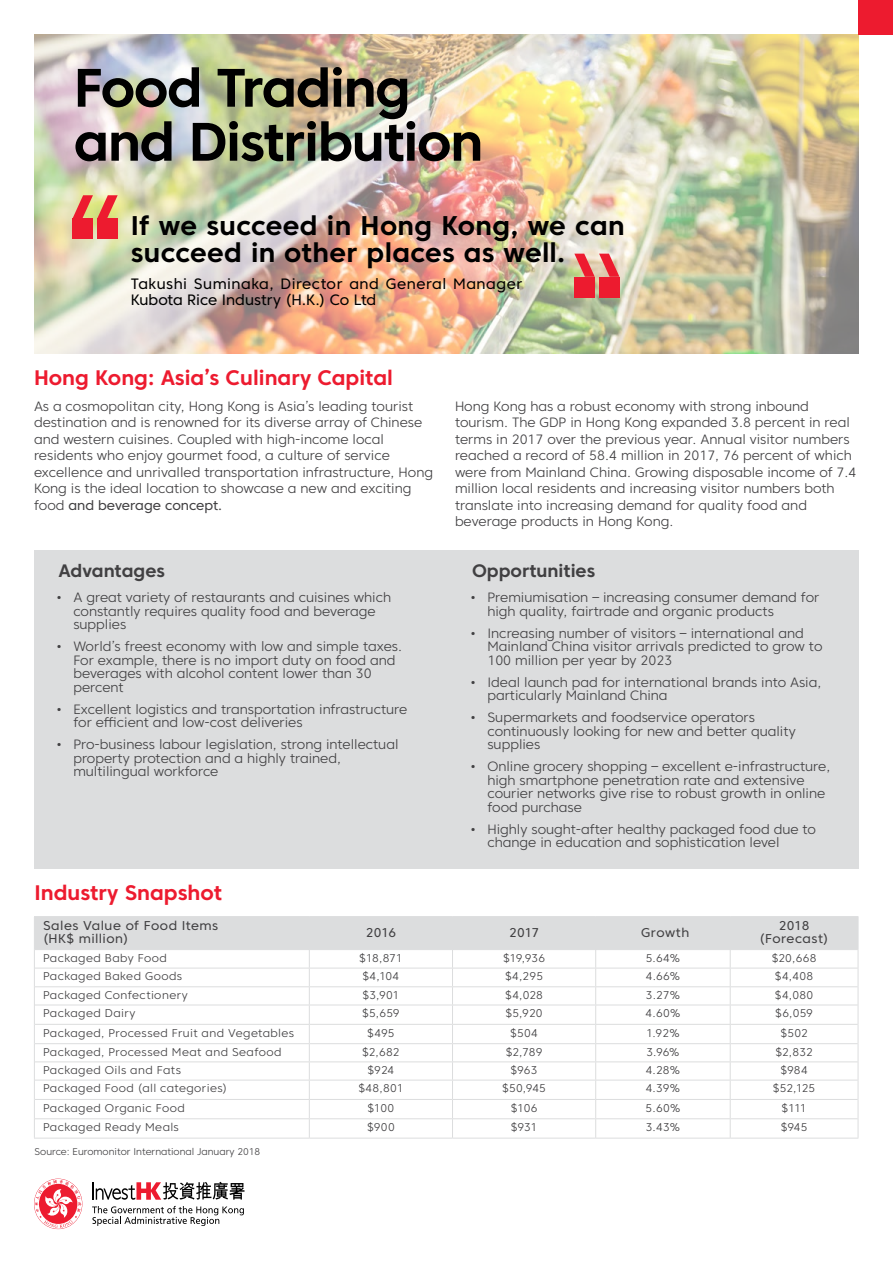
<style>
.page{position:relative;width:893px;height:1263px;background:#fff}
.page>*{position:absolute;margin:0;border:0;box-sizing:border-box;transform-origin:0 0}
.t1{font:700 54px/54px "Core Sans C 65";letter-spacing:-.025em;color:#000}
.t2{font:700 27px/27px "Core Sans C 65";letter-spacing:.01em;color:#000}
.t3{font:700 21px "Core Sans C 65";color:#ed1b2f}
.t4{font:700 18px "Core Sans C 65";color:#414042}
.t5{font:15px/16.5px "Core Sans C 45";letter-spacing:.025em;color:#000}
.t6{font:300 13.5px/13.5px "Core Sans C 35";color:#414042}
.t7{font:13.5px "Core Sans C 45";color:#414042}
.t8{font:12.75px/13.5px "Core Sans C 45";letter-spacing:.03em;color:#414042}
.t9{font:300 11.25px "Core Sans C 35";letter-spacing:.03em;color:#414042}
.t10{font:300 9.75px "Core Sans C 35";color:#414042}
.s1{font-family:"Core Sans C 35";font-weight:300}
</style>
<div class="page">
<img style="left:34px;top:34px;width:825px;height:319px">
<div style="left:34px;top:550px;width:825px;height:318px;background:#dcddde"></div>
<div style="left:73px;top:218px;width:20px;height:21px;background:#ed1b2f"></div>
<div style="left:97px;top:218px;width:21px;height:21px;background:#ed1b2f"></div>
<svg style="left:73px;top:195px;width:45px;height:23px"></svg>
<div style="left:599px;top:277px;width:20px;height:20px;background:#ed1b2f"></div>
<div style="left:574px;top:277px;width:21px;height:20px;background:#ed1b2f"></div>
<svg style="left:574px;top:254px;width:45px;height:23px"></svg>
<div style="left:859px;top:0;width:34px;height:34px;background:#ed1b2f"></div>
<svg style="left:35px;top:1180px;width:46px;height:48px"></svg>
<svg style="left:92px;top:1206px;width:152px;height:20px"></svg>
<svg style="left:93px;top:1182px;width:151px;height:18px"></svg>
<hr style="left:34px;top:1138px;width:275px;height:1px;background:#dcddde">
<hr style="left:309px;top:1138px;width:143px;height:1px;background:#dcddde">
<hr style="left:452px;top:1138px;width:144px;height:1px;background:#dcddde">
<hr style="left:596px;top:1138px;width:134px;height:1px;background:#dcddde">
<hr style="left:730px;top:1138px;width:128px;height:1px;background:#dcddde">
<svg style="left:34px;top:916px;width:825px;height:222px"></svg>
<h1 class="t1" style="left:74px;top:60px;width:411px">Food Trading and Distribution</h1>
<h2 class="t2" style="left:131px;top:212px;width:495px">If we succeed in Hong Kong, we can succeed in other places as well.</h2>
<p class="t5" style="left:131px;top:275px;width:393px">Takushi Suminaka, Director and General Manager<br>Kubota Rice Industry (H.K.) Co Ltd</p>
<h3 class="t3" style="left:34px;top:365px;width:361px">Hong Kong: Asia’s Culinary Capital</h3>
<p class="t6" style="left:34px;top:398px;width:401px;line-height:16.5px">As a cosmopolitan city, Hong Kong is Asia’s leading tourist destination and is renowned for its diverse array of Chinese and western cuisines. Coupled with high-income local residents who enjoy gourmet food, a culture of service excellence and unrivalled transportation infrastructure, Hong Kong is the ideal location to showcase a new and exciting</p>
<p class="t7" style="left:34px;top:497px;width:190px"><span class="s1">food</span> and beverage concept.</p>
<p class="t6" style="left:455px;top:398px;width:403px;line-height:16.5px">Hong Kong has a robust economy with strong inbound tourism. The GDP in Hong Kong expanded 3.8 percent in real terms in 2017 over the previous year. Annual visitor numbers reached a record of 58.4 million in 2017, 76 percent of which were from Mainland China. Growing disposable income of 7.4 million local residents and increasing visitor numbers both translate into increasing demand for quality food and beverage products in Hong Kong.</p>
<h3 class="t4" style="left:58px;top:560px;width:108px">Advantages</h3>
<h3 class="t4" style="left:472px;top:560px;width:125px">Opportunities</h3>
<p class="t6" style="left:73px;top:591px;width:319px;text-indent:-17px">• A great variety of restaurants and cuisines which constantly requires quality food and beverage supplies</p>
<p class="t6" style="left:73px;top:640px;width:330px;text-indent:-17px">• World’s freest economy with low and simple taxes.<br>For example, there is no import duty on food and beverages with alcohol content lower than 30 percent</p>
<p class="t6" style="left:73px;top:702px;width:335px;text-indent:-17px">• Excellent logistics and transportation infrastructure for efficient and low-cost deliveries</p>
<p class="t6" style="left:73px;top:738px;width:327px;text-indent:-17px">• Pro-business labour legislation, strong intellectual property protection and a highly trained, multilingual workforce</p>
<h3 class="t3" style="left:35px;top:880px;width:189px">Industry Snapshot</h3>
<p class="t6" style="left:487px;top:591px;width:334px;text-indent:-17px">• Premiumisation – increasing consumer demand for high quality, fairtrade and organic products</p>
<p class="t6" style="left:487px;top:626px;width:337px;text-indent:-17px">• Increasing number of visitors – international and<br>Mainland China visitor arrivals predicted to grow to<br>100 million per year by 2023</p>
<p class="t6" style="left:487px;top:675px;width:335px;text-indent:-17px">• Ideal launch pad for international brands into Asia, particularly Mainland China</p>
<p class="t6" style="left:487px;top:711px;width:310px;text-indent:-17px">• Supermarkets and foodservice operators continuously looking for new and better quality supplies</p>
<p class="t6" style="left:487px;top:760px;width:344px;text-indent:-17px">• Online grocery shopping – excellent e-infrastructure, high smartphone penetration rate and extensive courier networks give rise to robust growth in online food purchase</p>
<p class="t6" style="left:487px;top:822px;width:330px;text-indent:-17px">• Highly sought-after healthy packaged food due to change in education and sophistication level</p>
<p class="t8" style="left:43px;top:919px;width:177px">Sales Value of Food Items (HK$ million)</p>
<p class="t8" style="left:366px;top:925px;width:32px">2016</p>
<p class="t8" style="left:509px;top:925px;width:32px">2017</p>
<p class="t8" style="left:641px;top:925px;width:50px">Growth</p>
<p class="t8" style="left:760px;top:919px;width:71px;text-align:center">2018 (Forecast)</p>
<p class="t9" style="left:43px;top:951px;width:125px">Packaged Baby Food</p>
<p class="t9" style="left:359px;top:951px;width:45px">$18,871</p>
<p class="t9" style="left:503px;top:951px;width:44px">$19,936</p>
<p class="t9" style="left:646px;top:951px;width:36px">5.64%</p>
<p class="t9" style="left:772px;top:951px;width:46px">$20,668</p>
<p class="t9" style="left:43px;top:969px;width:141px">Packaged Baked Goods</p>
<p class="t9" style="left:362px;top:969px;width:38px">$4,104</p>
<p class="t9" style="left:505px;top:969px;width:40px">$4,295</p>
<p class="t9" style="left:646px;top:969px;width:36px">4.66%</p>
<p class="t9" style="left:775px;top:969px;width:40px">$4,408</p>
<p class="t9" style="left:43px;top:988px;width:146px">Packaged Confectionery</p>
<p class="t9" style="left:362px;top:988px;width:38px">$3,901</p>
<p class="t9" style="left:505px;top:988px;width:39px">$4,028</p>
<p class="t9" style="left:646px;top:988px;width:36px">3.27%</p>
<p class="t9" style="left:775px;top:988px;width:40px">$4,080</p>
<p class="t9" style="left:43px;top:1006px;width:94px">Packaged Dairy</p>
<p class="t9" style="left:362px;top:1006px;width:39px">$5,659</p>
<p class="t9" style="left:505px;top:1006px;width:39px">$5,920</p>
<p class="t9" style="left:646px;top:1006px;width:36px">4.60%</p>
<p class="t9" style="left:775px;top:1006px;width:39px">$6,059</p>
<p class="t9" style="left:43px;top:1026px;width:253px">Packaged, Processed Fruit and Vegetables</p>
<p class="t9" style="left:367px;top:1026px;width:29px">$495</p>
<p class="t9" style="left:510px;top:1026px;width:29px">$504</p>
<p class="t9" style="left:646px;top:1026px;width:35px">1.92%</p>
<p class="t9" style="left:780px;top:1026px;width:29px">$502</p>
<p class="t9" style="left:43px;top:1045px;width:240px">Packaged, Processed Meat and Seafood</p>
<p class="t9" style="left:362px;top:1045px;width:39px">$2,682</p>
<p class="t9" style="left:506px;top:1045px;width:38px">$2,789</p>
<p class="t9" style="left:646px;top:1045px;width:35px">3.96%</p>
<p class="t9" style="left:775px;top:1045px;width:39px">$2,832</p>
<p class="t9" style="left:43px;top:1063px;width:139px">Packaged Oils and Fats</p>
<p class="t9" style="left:367px;top:1063px;width:28px">$924</p>
<p class="t9" style="left:510px;top:1063px;width:29px">$963</p>
<p class="t9" style="left:646px;top:1063px;width:36px">4.28%</p>
<p class="t9" style="left:780px;top:1063px;width:29px">$984</p>
<p class="t9" style="left:43px;top:1081px;width:186px">Packaged Food (all categories)</p>
<p class="t9" style="left:358px;top:1081px;width:47px">$48,801</p>
<p class="t9" style="left:502px;top:1081px;width:45px">$50,945</p>
<p class="t9" style="left:646px;top:1081px;width:36px">4.39%</p>
<p class="t9" style="left:773px;top:1081px;width:44px">$52,125</p>
<p class="t9" style="left:43px;top:1101px;width:143px">Packaged Organic Food</p>
<p class="t9" style="left:367px;top:1101px;width:28px">$100</p>
<p class="t9" style="left:511px;top:1101px;width:28px">$106</p>
<p class="t9" style="left:646px;top:1101px;width:36px">5.60%</p>
<p class="t9" style="left:782px;top:1101px;width:26px">$111</p>
<p class="t9" style="left:43px;top:1120px;width:137px">Packaged Ready Meals</p>
<p class="t9" style="left:367px;top:1120px;width:29px">$900</p>
<p class="t9" style="left:511px;top:1120px;width:28px">$931</p>
<p class="t9" style="left:646px;top:1120px;width:36px">3.43%</p>
<p class="t9" style="left:781px;top:1120px;width:28px">$945</p>
<p class="t10" style="left:35px;top:1145px;width:227px">Source: Euromonitor International January 2018</p>
</div>
